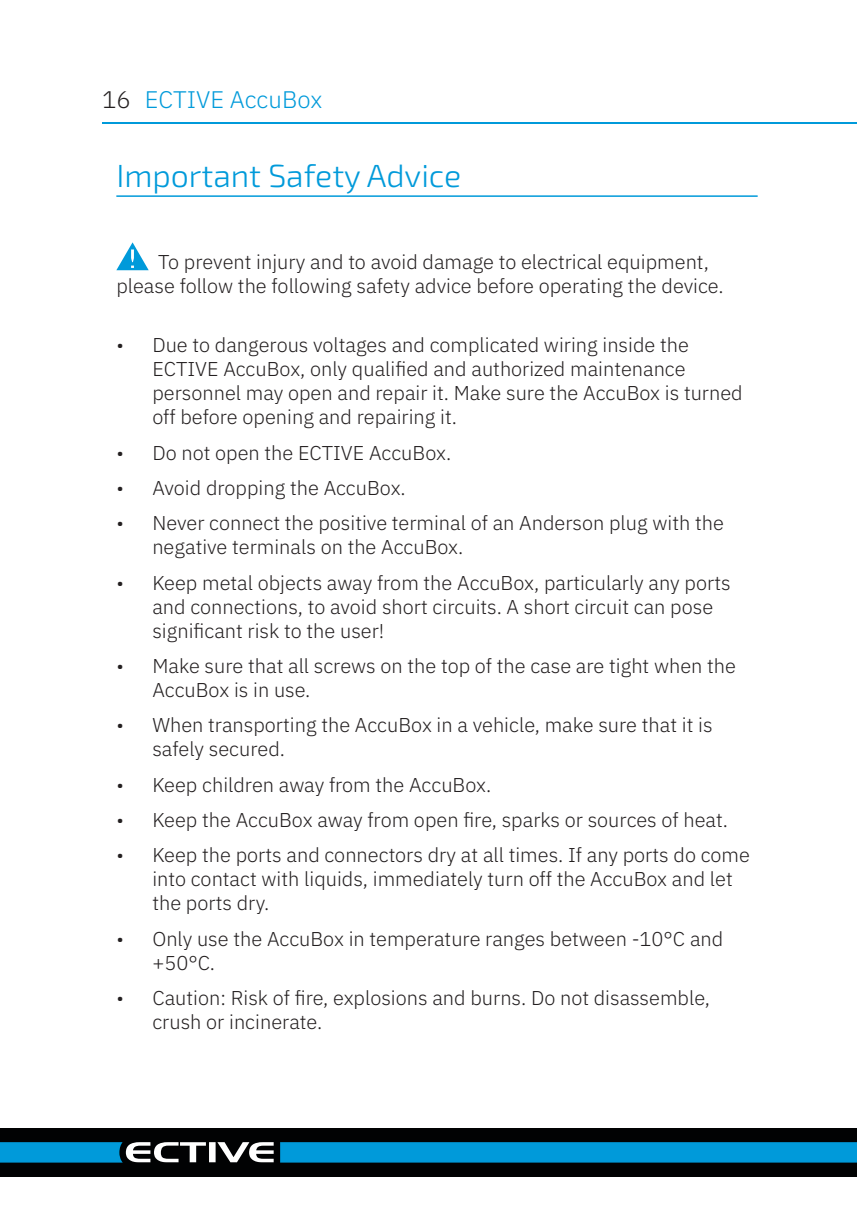
<style>
.page{position:relative;width:857px;height:1225px;background:#fff}
.page>*{position:absolute;margin:0;border:0;box-sizing:border-box;transform-origin:0 0}
.Überschrift_in_Inhal{font:300 32px "Exo 2";color:#009ada}
.t1{font:300 24px "IBM Plex Sans";color:#009ada}
.Standard_Deutsch{font:300 20px/24px "IBM Plex Sans";color:#231f20}
.s1{color:#231f20}
</style>
<div class="page">
<hr style="left:102px;top:122px;width:754px;height:1px;background:#009ada">
<div style="left:0;top:1128px;width:856px;height:48px;background:#010203"></div>
<svg style="left:0;top:1142px;width:273px;height:20px"></svg>
<div style="left:280px;top:1142px;width:576px;height:20px;background:#009ada"></div>
<hr style="left:116px;top:195px;width:641px;height:2px;background:#009ada">
<svg style="left:116px;top:242px;width:33px;height:28px"></svg>
<p class="t1" style="left:102px;top:81px;width:221px"><span class="s1">16</span> ECTIVE AccuBox</p>
<p class="Überschrift_in_Inhal" style="left:116px;top:157px;width:346px">Important Safety Advice</p>
<p class="Standard_Deutsch" style="left:116px;top:248px;width:605px;text-indent:42px">To prevent injury and to avoid damage to electrical equipment, please follow the following safety advice before operating the device.</p>
<p class="Standard_Deutsch" style="left:152px;top:331px;width:591px;text-indent:-36px">• Due to dangerous voltages and complicated wiring inside the ECTIVE AccuBox, only qualified and authorized maintenance personnel may open and repair it. Make sure the AccuBox is turned off before opening and repairing it.</p>
<p class="Standard_Deutsch" style="left:116px;top:439px;width:333px">• Do not open the ECTIVE AccuBox.</p>
<p class="Standard_Deutsch" style="left:116px;top:474px;width:287px">• Avoid dropping the AccuBox.</p>
<p class="Standard_Deutsch" style="left:152px;top:509px;width:572px;text-indent:-36px">• Never connect the positive terminal of an Anderson plug with the negative terminals on the AccuBox.</p>
<p class="Standard_Deutsch" style="left:152px;top:569px;width:579px;text-indent:-36px">• Keep metal objects away from the AccuBox, particularly any ports and connections, to avoid short circuits. A short circuit can pose significant risk to the user!</p>
<p class="Standard_Deutsch" style="left:152px;top:652px;width:585px;text-indent:-36px">• Make sure that all screws on the top of the case are tight when the<br>AccuBox is in use.</p>
<p class="Standard_Deutsch" style="left:152px;top:711px;width:561px;text-indent:-36px">• When transporting the AccuBox in a vehicle, make sure that it is safely secured.</p>
<p class="Standard_Deutsch" style="left:116px;top:771px;width:373px">• Keep children away from the AccuBox.</p>
<p class="Standard_Deutsch" style="left:116px;top:806px;width:609px">• Keep the AccuBox away from open fire, sparks or sources of heat.</p>
<p class="Standard_Deutsch" style="left:152px;top:841px;width:598px;text-indent:-36px">• Keep the ports and connectors dry at all times. If any ports do come into contact with liquids, immediately turn off the AccuBox and let the ports dry.</p>
<p class="Standard_Deutsch" style="left:152px;top:925px;width:572px;text-indent:-36px">• Only use the AccuBox in temperature ranges between -10°C and +50°C.</p>
<p class="Standard_Deutsch" style="left:152px;top:984px;width:559px;text-indent:-36px">• Caution: Risk of fire, explosions and burns. Do not disassemble, crush or incinerate.</p>
</div>
